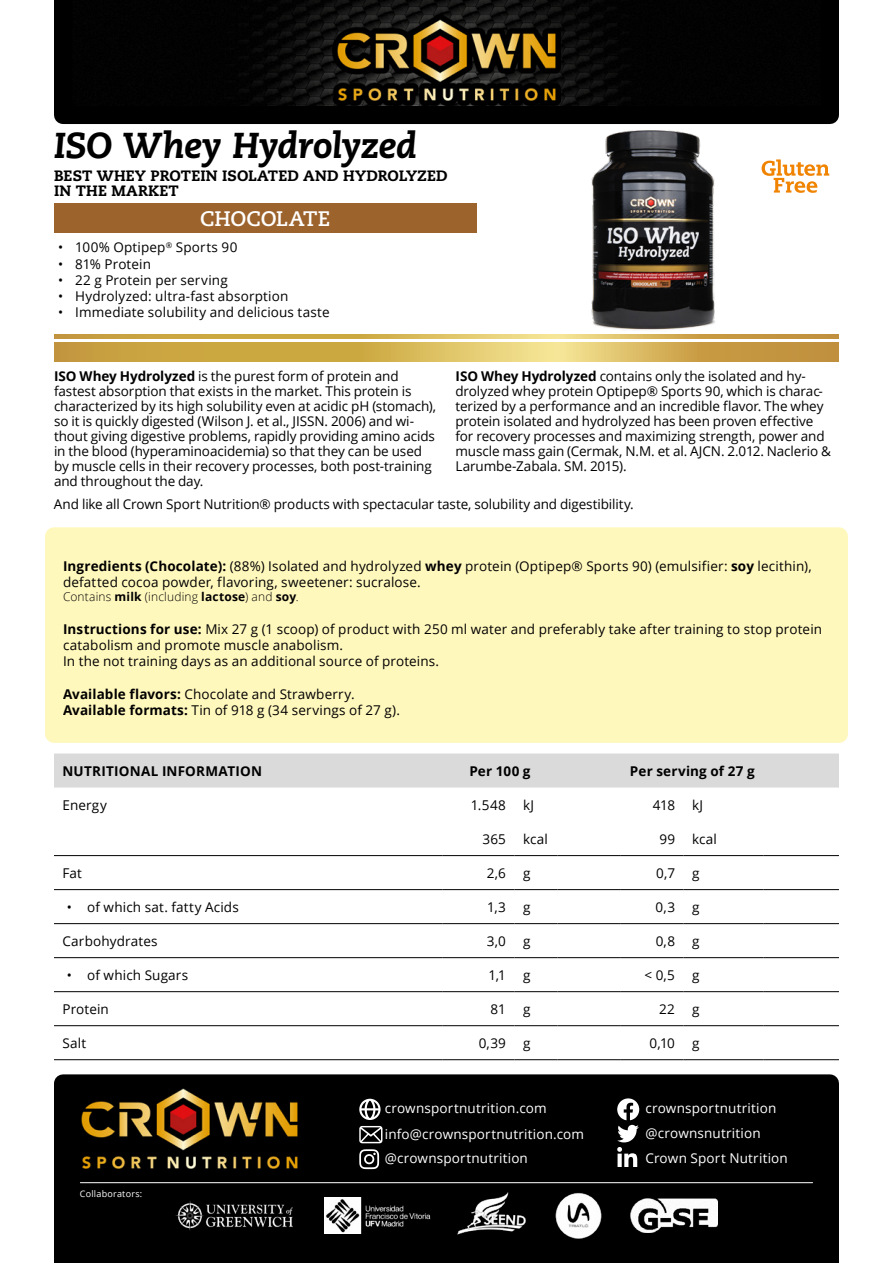
<style>
.page{position:relative;width:893px;height:1263px;background:#fff}
.page>*{position:absolute;margin:0;border:0;box-sizing:border-box;transform-origin:0 0}
.t1{font:italic 800 36px "Caecilia";letter-spacing:-.015em;color:#000}
.t2{font:700 21px "Caecilia";letter-spacing:-.005em;color:#fff}
.t3{font:800 15px/15px "Caecilia";letter-spacing:.01em;color:#000}
.t4{font:13.5px/15px "Open Sans";color:#000}
.t5{font:13.5px/24.9px "Open Sans";letter-spacing:.01em;color:#fff}
.t6{font:700 13.5px "Open Sans";letter-spacing:.015em;color:#000}
.t7{font:300 12px "Open Sans";letter-spacing:.015em;color:#000}
.t8{font:9px "Open Sans";letter-spacing:.025em;color:#fff}
.s1{font-weight:700}
</style>
<div class="page">
<div style="left:54px;top:1074px;width:785px;height:189px;background:#000"></div>
<img style="left:77px;top:1084px;width:226px;height:90px">
<img style="left:555px;top:1192px;width:47px;height:47px">
<img style="left:175px;top:1200px;width:117px;height:30px">
<img style="left:458px;top:1192px;width:67px;height:47px">
<img style="left:325px;top:1197px;width:110px;height:36px">
<img style="left:630px;top:1198px;width:88px;height:35px">
<hr style="left:80px;top:1182px;width:733px;height:1px;background:#fff">
<svg style="left:359px;top:1149px;width:20px;height:20px"></svg>
<svg style="left:617px;top:1098px;width:22px;height:69px"></svg>
<svg style="left:359px;top:1099px;width:22px;height:21px"></svg>
<svg style="left:359px;top:1126px;width:23px;height:17px"></svg>
<svg style="left:54px;top:0;width:785px;height:124px;background:#040403"></svg>
<img style="left:333px;top:15px;width:227px;height:91px">
<img style="left:591px;top:130px;width:124px;height:200px">
<svg style="left:54px;top:342px;width:785px;height:19px;background:#d2af53"></svg>
<svg style="left:54px;top:334px;width:785px;height:5px;background:#d2af53"></svg>
<div style="left:54px;top:536px;width:785px;height:198px;background:#fff8bd"></div>
<div style="left:45px;top:527px;width:803px;height:216px;border:18px solid #fff8bd"></div>
<svg style="left:762px;top:159px;width:67px;height:34px"></svg>
<div style="left:54px;top:203px;width:422px;height:30px;background:#9d632d"></div>
<div style="left:54px;top:753px;width:785px;height:34px;background:#dadada"></div>
<hr style="left:54px;top:855px;width:388px;height:1px;background:#000">
<hr style="left:442px;top:855px;width:72px;height:1px;background:#000">
<hr style="left:514px;top:855px;width:44px;height:1px;background:#000">
<hr style="left:558px;top:855px;width:63px;height:1px;background:#000">
<hr style="left:621px;top:855px;width:63px;height:1px;background:#000">
<hr style="left:684px;top:855px;width:80px;height:1px;background:#000">
<hr style="left:764px;top:855px;width:75px;height:1px;background:#000">
<hr style="left:54px;top:889px;width:388px;height:1px;background:#000">
<hr style="left:442px;top:889px;width:72px;height:1px;background:#000">
<hr style="left:514px;top:889px;width:44px;height:1px;background:#000">
<hr style="left:558px;top:889px;width:63px;height:1px;background:#000">
<hr style="left:621px;top:889px;width:63px;height:1px;background:#000">
<hr style="left:684px;top:889px;width:80px;height:1px;background:#000">
<hr style="left:764px;top:889px;width:75px;height:1px;background:#000">
<hr style="left:54px;top:923px;width:388px;height:1px;background:#000">
<hr style="left:442px;top:923px;width:72px;height:1px;background:#000">
<hr style="left:514px;top:923px;width:44px;height:1px;background:#000">
<hr style="left:558px;top:923px;width:63px;height:1px;background:#000">
<hr style="left:621px;top:923px;width:63px;height:1px;background:#000">
<hr style="left:684px;top:923px;width:80px;height:1px;background:#000">
<hr style="left:764px;top:923px;width:75px;height:1px;background:#000">
<hr style="left:54px;top:957px;width:388px;height:1px;background:#000">
<hr style="left:442px;top:957px;width:72px;height:1px;background:#000">
<hr style="left:514px;top:957px;width:44px;height:1px;background:#000">
<hr style="left:558px;top:957px;width:63px;height:1px;background:#000">
<hr style="left:621px;top:957px;width:63px;height:1px;background:#000">
<hr style="left:684px;top:957px;width:80px;height:1px;background:#000">
<hr style="left:764px;top:957px;width:75px;height:1px;background:#000">
<hr style="left:54px;top:991px;width:388px;height:1px;background:#000">
<hr style="left:442px;top:991px;width:72px;height:1px;background:#000">
<hr style="left:514px;top:991px;width:44px;height:1px;background:#000">
<hr style="left:558px;top:991px;width:63px;height:1px;background:#000">
<hr style="left:621px;top:991px;width:63px;height:1px;background:#000">
<hr style="left:684px;top:991px;width:80px;height:1px;background:#000">
<hr style="left:764px;top:991px;width:75px;height:1px;background:#000">
<hr style="left:54px;top:1025px;width:388px;height:1px;background:#000">
<hr style="left:442px;top:1025px;width:72px;height:1px;background:#000">
<hr style="left:514px;top:1025px;width:44px;height:1px;background:#000">
<hr style="left:558px;top:1025px;width:63px;height:1px;background:#000">
<hr style="left:621px;top:1025px;width:63px;height:1px;background:#000">
<hr style="left:684px;top:1025px;width:80px;height:1px;background:#000">
<hr style="left:764px;top:1025px;width:75px;height:1px;background:#000">
<hr style="left:54px;top:1059px;width:388px;height:1px;background:#000">
<hr style="left:442px;top:1059px;width:72px;height:1px;background:#000">
<hr style="left:514px;top:1059px;width:44px;height:1px;background:#000">
<hr style="left:558px;top:1059px;width:63px;height:1px;background:#000">
<hr style="left:621px;top:1059px;width:63px;height:1px;background:#000">
<hr style="left:684px;top:1059px;width:80px;height:1px;background:#000">
<hr style="left:764px;top:1059px;width:75px;height:1px;background:#000">
<h1 class="t1" style="left:54px;top:124px;width:365px">ISO Whey Hydrolyzed</h1>
<p class="t3" style="left:54px;top:168px;width:395px">BEST WHEY PROTEIN ISOLATED AND HYDROLYZED<br>IN THE MARKET</p>
<h2 class="t2" style="left:200px;top:207px;width:132px">CHOCOLATE</h2>
<p class="t4" style="left:58px;top:240px;width:181px">• 100% Optipep<sup>®</sup> Sports 90</p>
<p class="t4" style="left:58px;top:256px;width:94px">• 81% Protein</p>
<p class="t4" style="left:58px;top:272px;width:171px">• 22 g Protein per serving</p>
<p class="t4" style="left:58px;top:288px;width:232px">• Hydrolyzed: ultra-fast absorption</p>
<p class="t4" style="left:58px;top:305px;width:273px">• Immediate solubility and delicious taste</p>
<p class="t4" style="left:54px;top:369px;width:384px"><span class="s1">ISO Whey Hydrolyzed</span> is the purest form of protein and fastest absorption that exists in the market. This protein is characterized by its high solubility even at acidic pH (stomach), so it is quickly digested (Wilson J. et al., JISSN. 2006) and wi&shy;thout giving digestive problems, rapidly providing amino acids in the blood (hyperaminoacidemia) so that they can be used by muscle cells in their recovery processes, both post-training and throughout the day.</p>
<p class="t4" style="left:455px;top:369px;width:377px"><span class="s1">ISO Whey Hydrolyzed</span> contains only the isolated and hy&shy;drolyzed whey protein Optipep® Sports 90, which is charac&shy;terized by a performance and an incredible flavor. The whey protein isolated and hydrolyzed has been proven effective for recovery processes and maximizing strength, power and muscle mass gain (Cermak, N.M. et al. AJCN. 2.012. Naclerio &amp; Larumbe-Zabala. SM. 2015).</p>
<p class="t4" style="left:54px;top:496px;width:581px">And like all Crown Sport Nutrition® products with spectacular taste, solubility and digestibility.</p>
<p class="t4" style="left:63px;top:557px;width:750px;line-height:16.2px"><span class="s1">Ingredients (Chocolate):</span> (88%) Isolated and hydrolyzed <span class="s1">whey</span> protein (Optipep® Sports 90) (emulsifier: <span class="s1">soy</span> lecithin), defatted cocoa powder, flavoring, sweetener: sucralose.</p>
<p class="t7" style="left:63px;top:589px;width:237px">Contains <span class="s1">milk</span> (including <span class="s1">lactose</span>) and <span class="s1">soy</span>.</p>
<p class="t4" style="left:63px;top:620px;width:761px;line-height:16.2px"><span class="s1">Instructions for use:</span> Mix 27 g (1 scoop) of product with 250 ml water and preferably take after training to stop protein catabolism and promote muscle anabolism.<br>In the not training days as an additional source of proteins.</p>
<p class="t4" style="left:63px;top:685px;width:339px;line-height:16.2px"><span class="s1">Available flavors:</span> Chocolate and Strawberry.<br><span class="s1">Available formats:</span> Tin of 918 g (34 servings of 27 g).</p>
<p class="t6" style="left:63px;top:761px;width:201px">NUTRITIONAL INFORMATION</p>
<p class="t6" style="left:469px;top:761px;width:63px">Per 100 g</p>
<p class="t6" style="left:630px;top:761px;width:126px">Per serving of 27 g</p>
<p class="t4" style="left:63px;top:797px;width:46px">Energy</p>
<p class="t4" style="left:471px;top:797px;width:37px">1.548</p>
<p class="t4" style="left:523px;top:797px;width:12px">kJ</p>
<p class="t4" style="left:653px;top:797px;width:24px">418</p>
<p class="t4" style="left:692px;top:797px;width:12px">kJ</p>
<p class="t4" style="left:482px;top:831px;width:25px">365</p>
<p class="t4" style="left:523px;top:831px;width:26px">kcal</p>
<p class="t4" style="left:659px;top:831px;width:17px">99</p>
<p class="t4" style="left:692px;top:831px;width:26px">kcal</p>
<p class="t4" style="left:63px;top:865px;width:21px">Fat</p>
<p class="t4" style="left:487px;top:865px;width:21px">2,6</p>
<p class="t4" style="left:523px;top:865px;width:9px">g</p>
<p class="t4" style="left:656px;top:865px;width:20px">0,7</p>
<p class="t4" style="left:692px;top:865px;width:9px">g</p>
<p class="t4" style="left:67px;top:899px;width:174px">• of which sat. fatty Acids</p>
<p class="t4" style="left:487px;top:899px;width:20px">1,3</p>
<p class="t4" style="left:523px;top:899px;width:9px">g</p>
<p class="t4" style="left:656px;top:899px;width:21px">0,3</p>
<p class="t4" style="left:692px;top:899px;width:9px">g</p>
<p class="t4" style="left:63px;top:933px;width:97px">Carbohydrates</p>
<p class="t4" style="left:487px;top:933px;width:21px">3,0</p>
<p class="t4" style="left:523px;top:933px;width:9px">g</p>
<p class="t4" style="left:656px;top:933px;width:21px">0,8</p>
<p class="t4" style="left:692px;top:933px;width:9px">g</p>
<p class="t4" style="left:67px;top:967px;width:123px">• of which Sugars</p>
<p class="t4" style="left:489px;top:967px;width:19px">1,1</p>
<p class="t4" style="left:523px;top:967px;width:9px">g</p>
<p class="t4" style="left:644px;top:967px;width:32px">&lt; 0,5</p>
<p class="t4" style="left:692px;top:967px;width:9px">g</p>
<p class="t4" style="left:62px;top:1001px;width:48px">Protein</p>
<p class="t4" style="left:491px;top:1001px;width:17px">81</p>
<p class="t4" style="left:523px;top:1001px;width:9px">g</p>
<p class="t4" style="left:659px;top:1001px;width:17px">22</p>
<p class="t4" style="left:692px;top:1001px;width:9px">g</p>
<p class="t4" style="left:62px;top:1035px;width:25px">Salt</p>
<p class="t4" style="left:479px;top:1035px;width:29px">0,39</p>
<p class="t4" style="left:523px;top:1035px;width:9px">g</p>
<p class="t4" style="left:650px;top:1035px;width:27px">0,10</p>
<p class="t4" style="left:692px;top:1035px;width:9px">g</p>
<p class="t8" style="left:80px;top:1187px;width:64px">Collaborators:</p>
<p class="t5" style="left:385px;top:1095px;width:201px">crownsportnutrition.com info@crownsportnutrition.com</p>
<p class="t5" style="left:385px;top:1145px;width:145px">@crownsportnutrition</p>
<p class="t5" style="left:645px;top:1095px;width:144px">crownsportnutrition @crownsnutrition<br>Crown Sport Nutrition</p>
</div>
